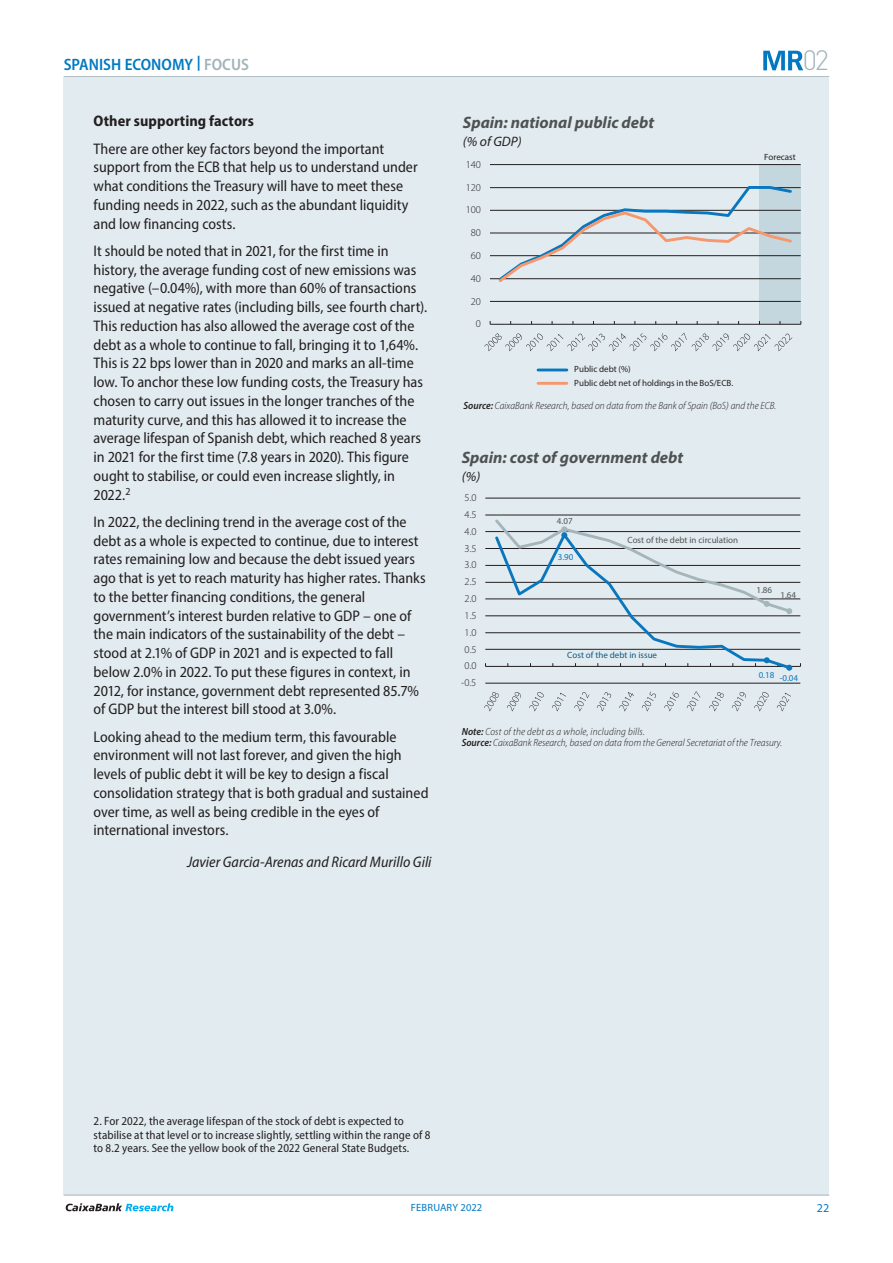
<style>
.page{position:relative;width:893px;height:1263px;background:#fff}
.page>*{position:absolute;margin:0;border:0;box-sizing:border-box;transform-origin:0 0}
.t1{font:300 27.6px "DIN Pro";color:#a1b3b9}
.t2{font:italic 700 16.5px "Myriad Pro";color:#4f5252}
.t3{font:600 semi-condensed 16.5px "Myriad Pro";color:#0079c2}
.Texto_Focus{font:semi-condensed 15.3px/18.8px "Myriad Pro";color:#231f20}
.Firma_Focus{font:italic semi-condensed 15.3px "Myriad Pro";color:#231f20}
.Subtitulo_Focus{font:700 semi-condensed 15.3px "Myriad Pro";letter-spacing:.005em;color:#231f20}
.t4{font:italic 13.65px "Myriad Pro";color:#231f20}
.Notas_Focus{font:semi-condensed 12px/13.5px "Myriad Pro";letter-spacing:.01em;color:#231f20}
.t5{font:12px "Myriad Pro";color:#0079c2}
.t6{font:italic 300 semi-condensed 10.5px/11.6px "Myriad Pro";color:#231f20}
.t7{font:300 10.5px/22.8px "Myriad Pro";letter-spacing:-.005em;color:#231f20;text-align:justify}
.t8{font:10.5px "Myriad Pro";letter-spacing:.015em;color:#0079c2}
.t9{font:9px/13.5px "Myriad Pro";color:#231f20}
.t10{font:9px "Myriad Pro";color:#4f5252}
.t11{font:9px "Myriad Pro";color:#115980}
.t12{font:9px "Myriad Pro";color:#0977be}
.s1{color:#a1b3b9}
.s2{font-weight:600}
</style>
<div class="page">
<hr style="left:64px;top:76px;width:765px;height:1px;background:#a1b3b9">
<div style="left:64px;top:77px;width:765px;height:1118px;background:#e2ebf0"></div>
<hr style="left:64px;top:1195px;width:765px;height:1px;background:#a1b3b9">
<svg style="left:66px;top:1203px;width:107px;height:8px"></svg>
<svg style="left:763px;top:51px;width:40px;height:19px"></svg>
<div style="left:759px;top:165px;width:42px;height:159px;background:#c4d7df"></div>
<hr style="left:490px;top:301px;width:311px;height:1px;background:#231f20">
<hr style="left:490px;top:278px;width:311px;height:1px;background:#231f20">
<hr style="left:490px;top:255px;width:311px;height:1px;background:#231f20">
<hr style="left:490px;top:233px;width:311px;height:1px;background:#231f20">
<hr style="left:490px;top:210px;width:311px;height:1px;background:#231f20">
<hr style="left:490px;top:187px;width:311px;height:1px;background:#231f20">
<hr style="left:490px;top:164px;width:311px;height:1px;background:#231f20">
<hr style="left:490px;top:324px;width:311px;height:1px;background:#231f20">
<svg style="left:496px;top:186px;width:298px;height:96px"></svg>
<svg style="left:484px;top:333px;width:308px;height:18px"></svg>
<hr style="left:538px;top:369px;width:29px;height:2px;background:#0977be">
<hr style="left:538px;top:382px;width:29px;height:3px;background:#f7976d">
<hr style="left:485px;top:683px;width:315px;height:1px;background:#231f20">
<hr style="left:485px;top:649px;width:315px;height:1px;background:#231f20">
<hr style="left:485px;top:632px;width:315px;height:1px;background:#231f20">
<hr style="left:485px;top:615px;width:315px;height:1px;background:#231f20">
<hr style="left:485px;top:599px;width:315px;height:1px;background:#231f20">
<hr style="left:485px;top:582px;width:315px;height:1px;background:#231f20">
<hr style="left:485px;top:565px;width:315px;height:1px;background:#231f20">
<hr style="left:485px;top:548px;width:315px;height:1px;background:#231f20">
<hr style="left:485px;top:531px;width:315px;height:1px;background:#231f20">
<hr style="left:485px;top:515px;width:315px;height:1px;background:#231f20">
<hr style="left:485px;top:498px;width:315px;height:1px;background:#231f20">
<hr style="left:485px;top:666px;width:315px;height:1px;background:#231f20">
<svg style="left:493px;top:519px;width:300px;height:152px"></svg>
<svg style="left:484px;top:692px;width:15px;height:19px"></svg>
<svg style="left:507px;top:692px;width:14px;height:19px"></svg>
<svg style="left:529px;top:692px;width:15px;height:19px"></svg>
<svg style="left:552px;top:693px;width:14px;height:18px"></svg>
<svg style="left:574px;top:692px;width:15px;height:19px"></svg>
<svg style="left:597px;top:692px;width:14px;height:19px"></svg>
<svg style="left:619px;top:692px;width:15px;height:19px"></svg>
<svg style="left:642px;top:692px;width:14px;height:19px"></svg>
<svg style="left:664px;top:692px;width:15px;height:19px"></svg>
<svg style="left:687px;top:691px;width:13px;height:20px"></svg>
<svg style="left:709px;top:692px;width:15px;height:19px"></svg>
<svg style="left:732px;top:692px;width:14px;height:19px"></svg>
<svg style="left:754px;top:692px;width:15px;height:19px"></svg>
<svg style="left:777px;top:693px;width:14px;height:18px"></svg>
<p class="t3" style="left:64px;top:54px;width:187px">SPANISH ECONOMY <sup>|</sup> <span class="s1">FOCUS</span></p>
<p class="Subtitulo_Focus" style="left:94px;top:111px;width:162px">Other supporting factors</p>
<p class="Texto_Focus" style="left:94px;top:139px;width:326px">There are other key factors beyond the important support from the ECB that help us to understand under what conditions the Treasury will have to meet these funding needs in 2022, such as the abundant liquidity and low financing costs.</p>
<p class="Texto_Focus" style="left:94px;top:241px;width:335px">It should be noted that in 2021, for the first time in history, the average funding cost of new emissions was negative (–0.04%), with more than 60% of transactions issued at negative rates (including bills, see fourth chart).<br>This reduction has also allowed the average cost of the debt as a whole to continue to fall, bringing it to 1,64%.<br>This is 22 bps lower than in 2020 and marks an all-time low. To anchor these low funding costs, the Treasury has chosen to carry out issues in the longer tranches of the maturity curve, and this has allowed it to increase the average lifespan of Spanish debt, which reached 8 years in 2021 for the first time (7.8 years in 2020). This figure ought to stabilise, or could even increase slightly, in 2022.<sup>2</sup></p>
<p class="Texto_Focus" style="left:94px;top:512px;width:334px">In 2022, the declining trend in the average cost of the debt as a whole is expected to continue, due to interest rates remaining low and because the debt issued years ago that is yet to reach maturity has higher rates. Thanks to the better financing conditions, the general government’s interest burden relative to GDP – one of the main indicators of the sustainability of the debt – stood at 2.1% of GDP in 2021 and is expected to fall below 2.0% in 2022. To put these figures in context, in 2012, for instance, government debt represented 85.7% of GDP but the interest bill stood at 3.0%.</p>
<p class="Texto_Focus" style="left:94px;top:727px;width:337px">Looking ahead to the medium term, this favourable environment will not last forever, and given the high levels of public debt it will be key to design a fiscal consolidation strategy that is both gradual and sustained over time, as well as being credible in the eyes of international investors.</p>
<p class="Firma_Focus" style="left:187px;top:852px;width:246px">Javier Garcia-Arenas and Ricard Murillo Gili</p>
<h1 class="t1" style="left:803px;top:39px;width:28px">02</h1>
<p class="t2" style="left:463px;top:112px;width:193px">Spain: national public debt</p>
<p class="t4" style="left:463px;top:133px;width:60px">(% of GDP)</p>
<p class="t7" style="left:466px;top:153px;width:17px">140<br>120<br>100</p>
<p class="t7" style="left:471px;top:221px;width:12px">80</p>
<p class="t7" style="left:471px;top:244px;width:12px">60</p>
<p class="t7" style="left:471px;top:267px;width:12px">40</p>
<p class="t7" style="left:471px;top:289px;width:12px">20</p>
<p class="t7" style="left:476px;top:312px;width:7px">0</p>
<p class="t9" style="left:764px;top:150px;width:33px">Forecast</p>
<p class="t9" style="left:574px;top:362px;width:160px">Public debt (%)<br>Public debt net of holdings in the BoS/ECB.</p>
<p class="t6" style="left:464px;top:399px;width:314px"><span class="s2">Source:</span> CaixaBank Research, based on data from the Bank of Spain (BoS) and the ECB.</p>
<p class="t2" style="left:462px;top:447px;width:223px">Spain: cost of government debt</p>
<p class="t4" style="left:462px;top:468px;width:20px">(%)</p>
<p class="t7" style="left:465px;top:486px;width:14px">5.0</p>
<p class="t7" style="left:465px;top:503px;width:14px">4.5</p>
<p class="t7" style="left:465px;top:520px;width:14px">4.0</p>
<p class="t7" style="left:465px;top:537px;width:14px">3.5</p>
<p class="t7" style="left:465px;top:553px;width:14px">3.0</p>
<p class="t7" style="left:465px;top:570px;width:14px">2.5</p>
<p class="t7" style="left:465px;top:587px;width:14px">2.0</p>
<p class="t7" style="left:465px;top:604px;width:14px">1.5</p>
<p class="t7" style="left:465px;top:621px;width:14px">1.0</p>
<p class="t7" style="left:465px;top:638px;width:14px">0.5</p>
<p class="t7" style="left:465px;top:654px;width:14px">0.0</p>
<p class="t10" style="left:557px;top:516px;width:17px">4.07</p>
<p class="t12" style="left:558px;top:552px;width:17px">3.90</p>
<p class="t10" style="left:627px;top:534px;width:112px">Cost of the debt in circulation</p>
<p class="t10" style="left:756px;top:584px;width:17px">1.86</p>
<p class="t10" style="left:780px;top:590px;width:17px">1.64</p>
<p class="t11" style="left:567px;top:650px;width:91px">Cost of the debt in issue</p>
<p class="t7" style="left:461px;top:671px;width:17px">-0.5</p>
<p class="t12" style="left:759px;top:672px;width:41px">0.18 -0.04</p>
<p class="t6" style="left:462px;top:725px;width:322px"><span class="s2">Note:</span> Cost of the debt as a whole, including bills.<br><span class="s2">Source:</span> CaixaBank Research, based on data from the General Secretariat of the Treasury.</p>
<p class="Notas_Focus" style="left:94px;top:1114px;width:338px">2. For 2022, the average lifespan of the stock of debt is expected to stabilise at that level or to increase slightly, settling within the range of 8 to 8.2 years. See the yellow book of the 2022 General State Budgets.</p>
<p class="t8" style="left:411px;top:1201px;width:73px">FEBRUARY 2022</p>
<p class="t5" style="left:817px;top:1201px;width:14px">22</p>
</div>
